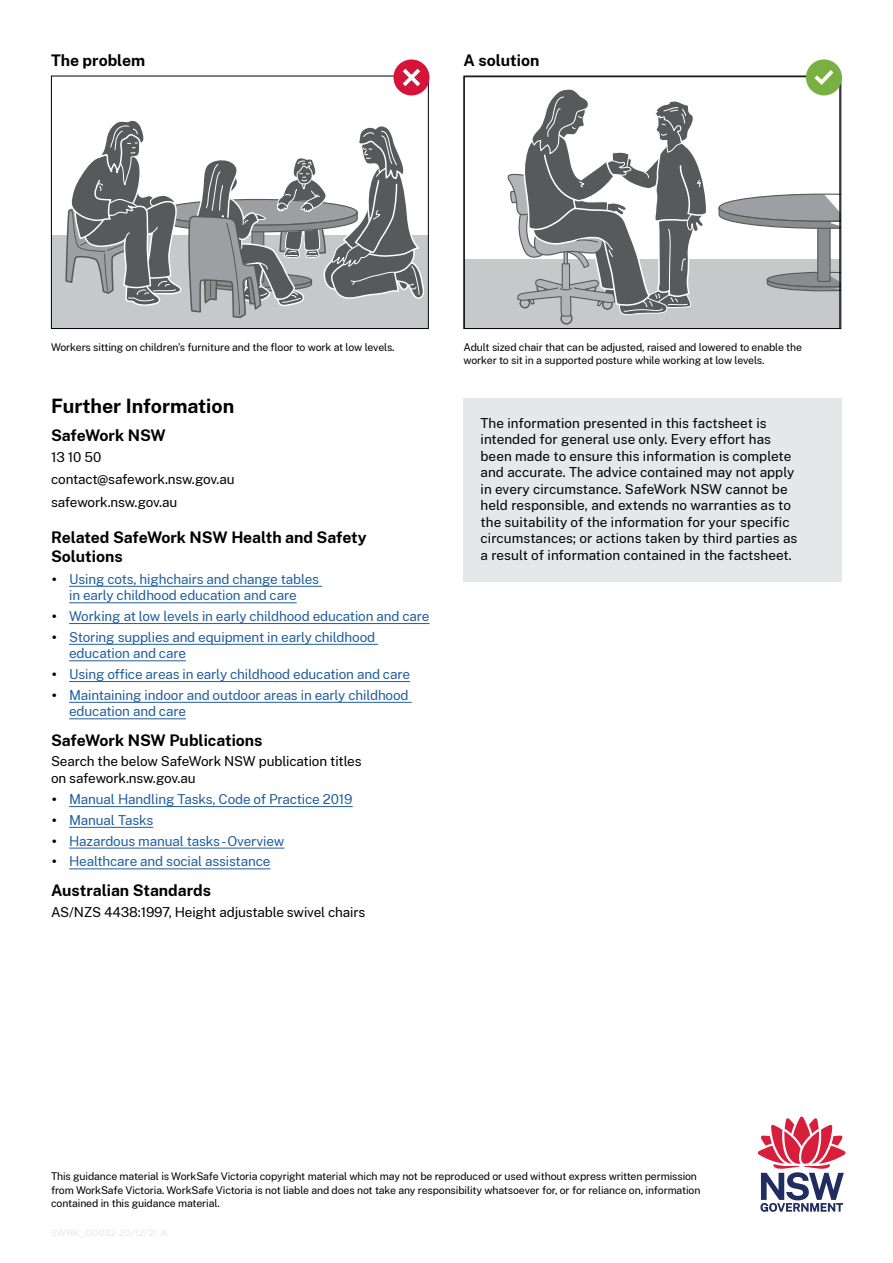
<style>
.page{position:relative;width:893px;height:1263px;background:#fff}
.page>*{position:absolute;margin:0;border:0;box-sizing:border-box;transform-origin:0 0}
.t1{font:700 19.5px "Public Sans";color:#000}
.t2{font:700 15.75px/18.8px "Public Sans";color:#000}
.Body_copy{font:13.5px/16.5px "Public Sans";color:#000}
.H6_Copy_Black_bullet{font:13.5px/16.5px "Public Sans";letter-spacing:-.01em;color:#215e9e}
.H9_body_body_illustr{font:10.5px/13.5px "Public Sans";letter-spacing:-.01em;color:#000}
.s1{font-family:"Gotham";color:#000}
</style>
<div class="page">
<div style="left:463px;top:398px;width:379px;height:183px;background:#e6e7e8"></div>
<svg style="left:53px;top:84px;width:374px;height:243px"></svg>
<div style="left:51px;top:76px;width:378px;height:253px;border:1px solid #000"></div>
<svg style="left:465px;top:81px;width:374px;height:246px"></svg>
<div style="left:463px;top:76px;width:378px;height:253px;border:1px solid #000"></div>
<hr style="left:69px;top:586px;width:253px;height:1px;background:#215e9e">
<hr style="left:69px;top:602px;width:228px;height:1px;background:#215e9e">
<hr style="left:69px;top:623px;width:360px;height:1px;background:#215e9e">
<hr style="left:69px;top:644px;width:309px;height:1px;background:#215e9e">
<hr style="left:69px;top:660px;width:117px;height:1px;background:#215e9e">
<hr style="left:69px;top:681px;width:341px;height:1px;background:#215e9e">
<hr style="left:69px;top:702px;width:343px;height:1px;background:#215e9e">
<hr style="left:69px;top:718px;width:117px;height:1px;background:#215e9e">
<hr style="left:69px;top:806px;width:284px;height:1px;background:#215e9e">
<hr style="left:69px;top:827px;width:84px;height:1px;background:#215e9e">
<hr style="left:69px;top:848px;width:215px;height:1px;background:#215e9e">
<hr style="left:69px;top:868px;width:201px;height:1px;background:#215e9e">
<div style="left:806px;top:59px;width:36px;height:36px;background:#78b042;border-radius:50%"></div>
<svg style="left:814px;top:70px;width:19px;height:15px"></svg>
<div style="left:393px;top:59px;width:36px;height:36px;background:#d6143b;border-radius:50%"></div>
<svg style="left:403px;top:69px;width:17px;height:17px"></svg>
<svg style="left:758px;top:1116px;width:87px;height:96px"></svg>
<h3 class="t2" style="left:51px;top:50px;width:96px">The problem</h3>
<h3 class="t2" style="left:463px;top:50px;width:77px">A solution</h3>
<p class="H9_body_body_illustr" style="left:51px;top:339px;width:345px">Workers sitting on children’s furniture and the floor to work at low levels.</p>
<h2 class="t1" style="left:51px;top:392px;width:185px">Further Information</h2>
<h3 class="t2" style="left:51px;top:425px;width:116px">SafeWork NSW</h3>
<p class="Body_copy" style="left:51px;top:448px;width:52px">13 10 50</p>
<p class="Body_copy" style="left:51px;top:471px;width:185px">contact@safework.nsw.gov.au</p>
<p class="Body_copy" style="left:51px;top:493px;width:128px">safework.nsw.gov.au</p>
<h3 class="t2" style="left:51px;top:527px;width:317px">Related SafeWork NSW Health and Safety<br>Solutions</h3>
<p class="H6_Copy_Black_bullet" style="left:51px;top:570px;width:270px;text-align:center"><span class="s1">•</span> Using cots, highchairs and change tables in early childhood education and care</p>
<p class="H6_Copy_Black_bullet" style="left:51px;top:607px;width:380px"><span class="s1">•</span> Working at low levels in early childhood education and care</p>
<p class="H6_Copy_Black_bullet" style="left:69px;top:628px;width:308px;text-indent:-18px"><span class="s1">•</span> Storing supplies and equipment in early childhood education and care</p>
<p class="H6_Copy_Black_bullet" style="left:51px;top:665px;width:361px"><span class="s1">•</span> Using office areas in early childhood education and care</p>
<p class="H6_Copy_Black_bullet" style="left:69px;top:686px;width:341px;text-indent:-18px"><span class="s1">•</span> Maintaining indoor and outdoor areas in early childhood education and care</p>
<h3 class="t2" style="left:51px;top:729px;width:213px">SafeWork NSW Publications</h3>
<p class="Body_copy" style="left:51px;top:753px;width:312px">Search the below SafeWork NSW publication titles on safework.nsw.gov.au</p>
<p class="H6_Copy_Black_bullet" style="left:51px;top:790px;width:303px"><span class="s1">•</span> Manual Handling Tasks, Code of Practice 2019</p>
<p class="H6_Copy_Black_bullet" style="left:51px;top:811px;width:104px"><span class="s1">•</span> Manual Tasks</p>
<p class="H6_Copy_Black_bullet" style="left:51px;top:832px;width:235px"><span class="s1">•</span> Hazardous manual tasks -Overview</p>
<p class="H6_Copy_Black_bullet" style="left:51px;top:852px;width:221px"><span class="s1">•</span> Healthcare and social assistance</p>
<h3 class="t2" style="left:51px;top:879px;width:162px">Australian Standards</h3>
<p class="Body_copy" style="left:51px;top:903px;width:316px">AS/NZS 4438:1997, Height adjustable swivel chairs</p>
<p class="H9_body_body_illustr" style="left:463px;top:339px;width:340px">Adult sized chair that can be adjusted, raised and lowered to enable the worker to sit in a supported posture while working at low levels.</p>
<p class="Body_copy" style="left:480px;top:414px;width:318px">The information presented in this factsheet is intended for general use only. Every effort has been made to ensure this information is complete and accurate. The advice contained may not apply in every circumstance. SafeWork NSW cannot be held responsible, and extends no warranties as to the suitability of the information for your specific circumstances; or actions taken by third parties as a result of information contained in the factsheet.</p>
<p class="H9_body_body_illustr" style="left:51px;top:1169px;width:651px">This guidance material is WorkSafe Victoria copyright material which may not be reproduced or used without express written permission from WorkSafe Victoria. WorkSafe Victoria is not liable and does not take any responsibility whatsoever for, or for reliance on, information contained in this guidance material.</p>
</div>
